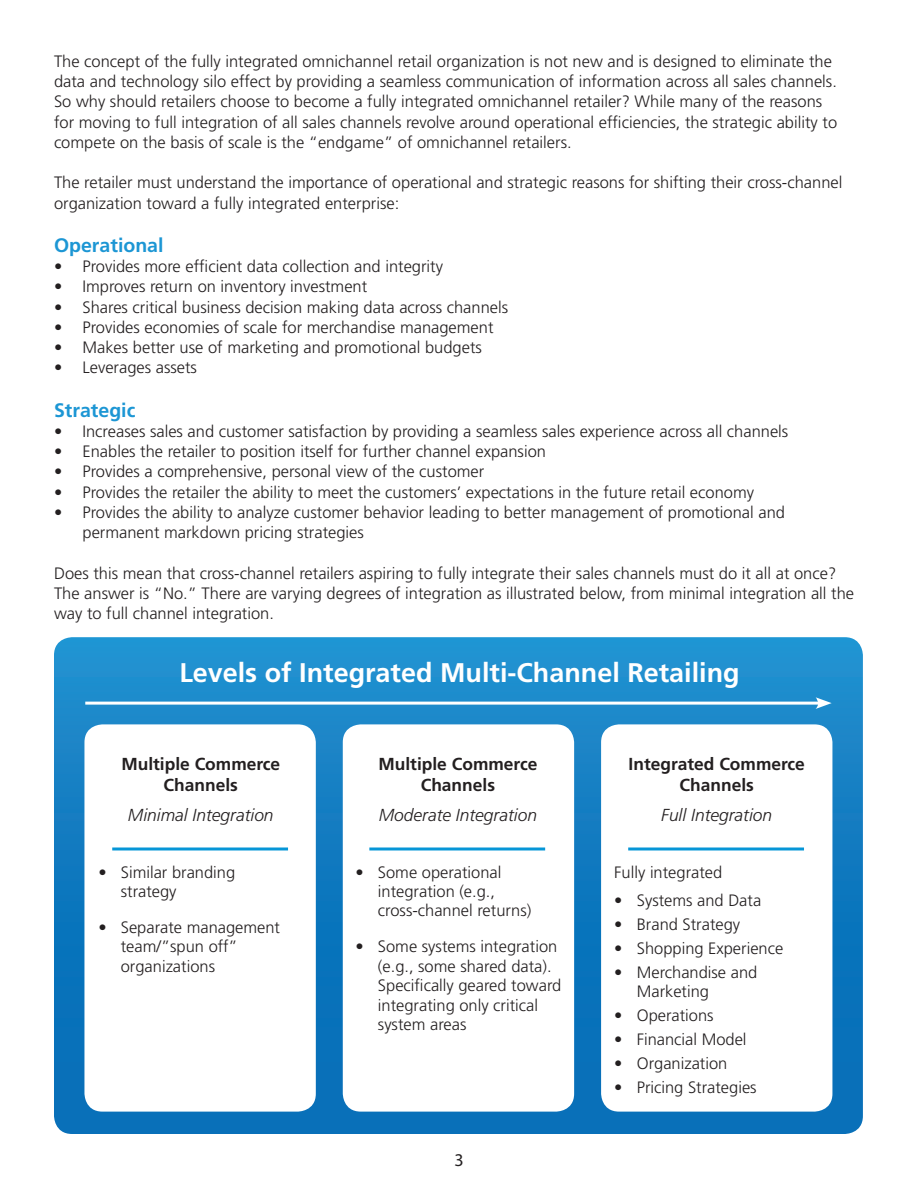
<style>
.page{position:relative;width:918px;height:1188px;background:#fff}
.page>*{position:absolute;margin:0;border:0;box-sizing:border-box;transform-origin:0 0}
.t1{font:700 27px "Frutiger";color:#fff}
.t2{font:700 19.5px "Frutiger";color:#1c96d4}
.t3{font:18px "Myriad Pro";color:#231f20}
.t4{font:700 17.4px "Frutiger";color:#231f20}
.t5{font:italic 300 17.4px "Frutiger";color:#231f20}
.t6{font:300 16.5px/20.2px "Frutiger";color:#231f20}
.s1{font-weight:700}
</style>
<div class="page">
<svg style="left:54px;top:637px;width:809px;height:497px;background:#1783c6"></svg>
<div style="left:84px;top:724px;width:232px;height:388px;background:#fff;border-radius:18px"></div>
<div style="left:343px;top:724px;width:231px;height:388px;background:#fff;border-radius:18px"></div>
<div style="left:601px;top:724px;width:231px;height:388px;background:#fff;border-radius:18px"></div>
<hr style="left:85px;top:702px;width:736px;height:3px;background:#fff">
<svg style="left:816px;top:697px;width:16px;height:12px"></svg>
<hr style="left:112px;top:848px;width:176px;height:2px;background:#0696d7">
<hr style="left:369px;top:848px;width:176px;height:2px;background:#0696d7">
<hr style="left:628px;top:848px;width:176px;height:2px;background:#0696d7">
<p class="t6" style="left:54px;top:51px;width:785px">The concept of the fully integrated omnichannel retail organization is not new and is designed to eliminate the data and technology silo effect by providing a seamless communication of information across all sales channels.<br>So why should retailers choose to become a fully integrated omnichannel retailer? While many of the reasons for moving to full integration of all sales channels revolve around operational efficiencies, the strategic ability to compete on the basis of scale is the “endgame” of omnichannel retailers.</p>
<p class="t6" style="left:54px;top:173px;width:790px">The retailer must understand the importance of operational and strategic reasons for shifting their cross-channel organization toward a fully integrated enterprise:</p>
<p class="t2" style="left:54px;top:234px;width:111px">Operational</p>
<p class="t6" style="left:54px;top:256px;width:391px">• Provides more efficient data collection and integrity</p>
<p class="t6" style="left:54px;top:277px;width:315px">• Improves return on inventory investment</p>
<p class="t6" style="left:54px;top:297px;width:456px">• Shares critical business decision making data across channels</p>
<p class="t6" style="left:54px;top:317px;width:441px">• Provides economies of scale for merchandise management</p>
<p class="t6" style="left:54px;top:337px;width:429px">• Makes better use of marketing and promotional budgets</p>
<p class="t6" style="left:54px;top:358px;width:145px">• Leverages assets</p>
<p class="t2" style="left:54px;top:398px;width:83px">Strategic</p>
<p class="t6" style="left:54px;top:421px;width:736px">• Increases sales and customer satisfaction by providing a seamless sales experience across all channels</p>
<p class="t6" style="left:54px;top:441px;width:494px">• Enables the retailer to position itself for further channel expansion</p>
<p class="t6" style="left:54px;top:462px;width:432px">• Provides a comprehensive, personal view of the customer</p>
<p class="t6" style="left:54px;top:482px;width:702px">• Provides the retailer the ability to meet the customers’ expectations in the future retail economy</p>
<p class="t6" style="left:82px;top:502px;width:704px;text-indent:-28px">• Provides the ability to analyze customer behavior leading to better management of promotional and permanent markdown pricing strategies</p>
<p class="t6" style="left:54px;top:563px;width:802px">Does this mean that cross-channel retailers aspiring to fully integrate their sales channels must do it all at once?<br>The answer is “No.” There are varying degrees of integration as illustrated below, from minimal integration all the way to full channel integration.</p>
<p class="t1" style="left:179px;top:656px;width:562px">Levels of Integrated Multi-Channel Retailing</p>
<p class="t4" style="left:121px;top:754px;width:160px">Multiple Commerce</p>
<p class="t4" style="left:164px;top:775px;width:76px">Channels</p>
<p class="t5" style="left:128px;top:805px;width:147px">Minimal Integration</p>
<p class="t6" style="left:121px;top:862px;width:116px;line-height:19.5px;text-indent:-22px"><span class="s1">•</span> Similar branding strategy</p>
<p class="t6" style="left:98px;top:917px;width:183px"><span class="s1">•</span> Separate management</p>
<p class="t6" style="left:121px;top:937px;width:118px;line-height:19.5px">team/”spun off” organizations</p>
<p class="t4" style="left:378px;top:754px;width:160px">Multiple Commerce</p>
<p class="t4" style="left:421px;top:775px;width:76px">Channels</p>
<p class="t5" style="left:379px;top:805px;width:160px">Moderate Integration</p>
<p class="t6" style="left:378px;top:862px;width:125px;line-height:19.5px;text-indent:-22px"><span class="s1">•</span> Some operational integration (e.g.,</p>
<p class="t6" style="left:378px;top:901px;width:155px">cross-channel returns)</p>
<p class="t6" style="left:378px;top:937px;width:185px;line-height:19.5px;text-indent:-22px"><span class="s1">•</span> Some systems integration (e.g., some shared data).<br>Specifically geared toward integrating only critical system areas</p>
<p class="t3" style="left:454px;top:1149px;width:11px">3</p>
<p class="t4" style="left:629px;top:754px;width:178px">Integrated Commerce</p>
<p class="t4" style="left:680px;top:775px;width:76px">Channels</p>
<p class="t5" style="left:661px;top:805px;width:112px">Full Integration</p>
<p class="t6" style="left:614px;top:862px;width:110px">Fully integrated</p>
<p class="t6" style="left:614px;top:890px;width:148px"><span class="s1">•</span> Systems and Data</p>
<p class="t6" style="left:614px;top:914px;width:127px">• Brand Strategy</p>
<p class="t6" style="left:614px;top:938px;width:170px">• Shopping Experience</p>
<p class="t6" style="left:637px;top:962px;width:122px;line-height:19.5px;text-indent:-22px">• Merchandise and<br>Marketing</p>
<p class="t6" style="left:614px;top:1005px;width:101px">• Operations</p>
<p class="t6" style="left:614px;top:1029px;width:134px">• Financial Model</p>
<p class="t6" style="left:614px;top:1053px;width:115px">• Organization</p>
<p class="t6" style="left:614px;top:1077px;width:144px">• Pricing Strategies</p>
</div>
